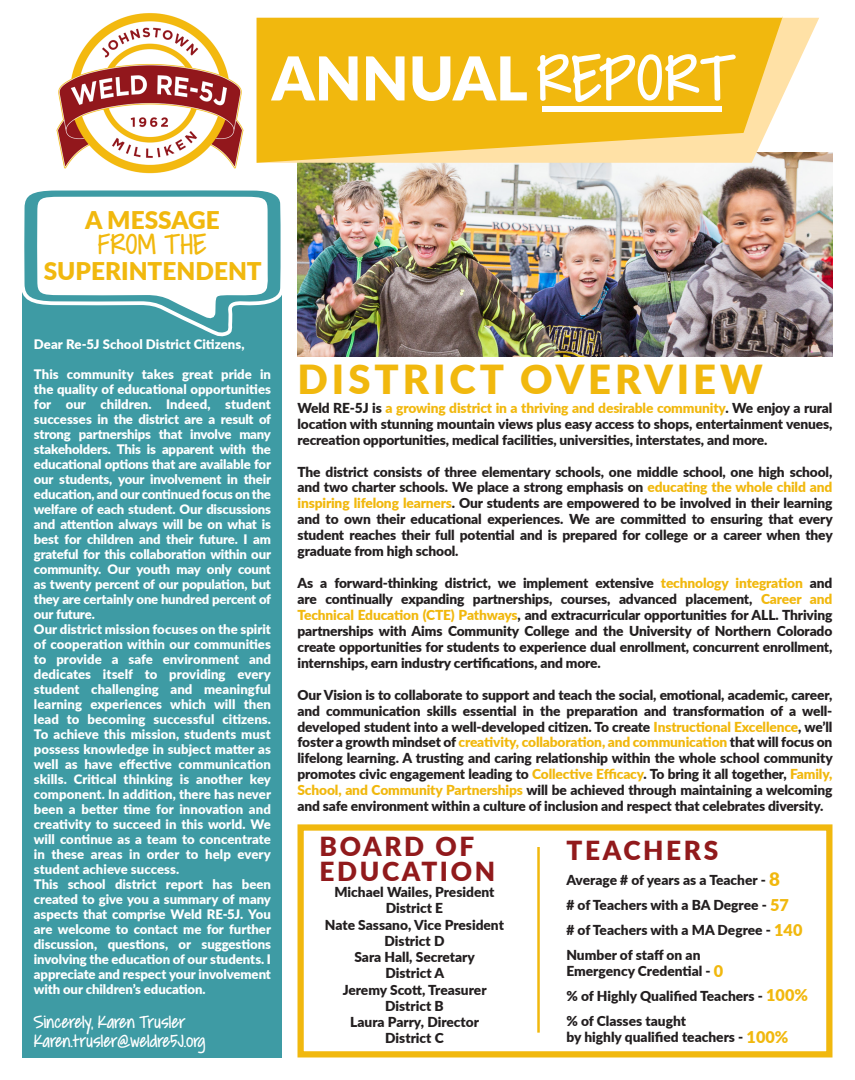
<style>
.page{position:relative;width:855px;height:1080px;background:#fff}
.page>*{position:absolute;margin:0;border:0;box-sizing:border-box;transform-origin:0 0}
.t1{font:900 60.5px "Lato";color:#fff}
.t2{font:900 40px "Lato";letter-spacing:.1em;color:#f1b80e}
.t3{font:32.5px "Covered By Your Grace";letter-spacing:.02em;color:#f1b80e}
.t4{font:900 26.25px/25px "Lato";letter-spacing:.1em;color:#911a1c}
.t5{font:900 24.38px "Lato";color:#f1b80e}
.t6{font:20px "Covered By Your Grace";letter-spacing:-.01em;color:#fff}
.t7{font:900 13.75px/16px "Lato";letter-spacing:-.005em;color:#231f20;text-align:center}
.t8{font:900 13.12px/15px "Lato";letter-spacing:-.005em;color:#fff;text-align:justify}
.s1{font-family:"Covered By Your Grace";font-weight:400;font-size:74px}
.s2{color:#f1b80e}
.s3{font-size:18.75px;color:#f1b80e}
.s4{font-size:16.25px;color:#f1b80e}
</style>
<div class="page">
<img style="left:298px;top:153px;width:534px;height:203px">
<div style="left:23px;top:280px;width:259px;height:778px;background:#3e9ba4"></div>
<svg style="left:783px;top:18px;width:36px;height:145px"></svg>
<svg style="left:257px;top:16px;width:526px;height:147px;background:#f2bf28"></svg>
<div style="left:542px;top:107px;width:180px;height:5px;background:#fff"></div>
<img style="left:56px;top:13px;width:188px;height:161px">
<svg style="left:22px;top:190px;width:260px;height:147px"></svg>
<div style="left:298px;top:824px;width:534px;height:234px;border:6px solid #f1b80e"></div>
<hr style="left:537px;top:847px;width:3px;height:186px;background:#f1b80e">
<p class="t1" style="left:272px;top:33px;width:466px">ANNUAL <span class="s1">REPORT</span></p>
<p class="t5" style="left:85px;top:202px;width:136px">A MESSAGE</p>
<p class="t3" style="left:98px;top:229px;width:110px">FROM THE</p>
<p class="t5" style="left:44px;top:253px;width:220px">SUPERINTENDENT</p>
<p class="t8" style="left:34px;top:336px;width:212px">Dear Re-5J School District Citizens,</p>
<p class="t8" style="left:34px;top:366px;width:239px">This community takes great pride in the quality of educational opportunities for our children. Indeed, student successes in the district are a result of strong partnerships that involve many stakeholders. This is apparent with the educational options that are available for our students, your involvement in their education, and our continued focus on the welfare of each student. Our discussions and attention always will be on what is best for children and their future. I am grateful for this collaboration within our community. Our youth may only count as twenty percent of our population, but they are certainly one hundred percent of our future.</p>
<p class="t8" style="left:34px;top:621px;width:239px">Our district mission focuses on the spirit of cooperation within our communities to provide a safe environment and dedicates itself to providing every student challenging and meaningful learning experiences which will then lead to becoming successful citizens.<br>To achieve this mission, students must possess knowledge in subject matter as well as have effective communication skills. Critical thinking is another key component. In addition, there has never been a better time for innovation and creativity to succeed in this world. We will continue as a team to concentrate in these areas in order to help every student achieve success.</p>
<p class="t8" style="left:34px;top:876px;width:239px">This school district report has been created to give you a summary of many aspects that comprise Weld RE-5J. You are welcome to contact me for further discussion, questions, or suggestions involving the education of our students. I appreciate and respect your involvement with our children’s education.</p>
<p class="t6" style="left:34px;top:1012px;width:153px">Sincerely, Karen Trusler</p>
<p class="t6" style="left:34px;top:1031px;width:173px">Karen.trusler@weldre5J.org</p>
<p class="t2" style="left:298px;top:349px;width:467px">DISTRICT OVERVIEW</p>
<p class="t7" style="left:298px;top:399px;width:536px;text-align:justify">Weld RE-5J is <span class="s2">a growing district in a thriving and desirable community</span>. We enjoy a rural location with stunning mountain views plus easy access to shops, entertainment venues, recreation opportunities, medical facilities, universities, interstates, and more.</p>
<p class="t7" style="left:298px;top:463px;width:537px;text-align:justify">The district consists of three elementary schools, one middle school, one high school, and two charter schools. We place a strong emphasis on <span class="s2">educating the whole child and inspiring lifelong learners</span>. Our students are empowered to be involved in their learning and to own their educational experiences. We are committed to ensuring that every student reaches their full potential and is prepared for college or a career when they graduate from high school.</p>
<p class="t7" style="left:298px;top:574px;width:536px;text-align:justify">As a forward-thinking district, we implement extensive <span class="s2">technology integration</span> and are continually expanding partnerships, courses, advanced placement, <span class="s2">Career and Technical Education (CTE) Pathways</span>, and extracurricular opportunities for ALL. Thriving partnerships with Aims Community College and the University of Northern Colorado create opportunities for students to experience dual enrollment, concurrent enrollment, internships, earn industry certifications, and more.</p>
<p class="t7" style="left:298px;top:686px;width:537px;text-align:justify">Our Vision is to collaborate to support and teach the social, emotional, academic, career, and communication skills essential in the preparation and transformation of a well&shy;developed student into a well-developed citizen. To create <span class="s2">Instructional Excellence</span>, we’ll foster a growth mindset of <span class="s2">creativity, collaboration, and communication</span> that will focus on lifelong learning. A trusting and caring relationship within the whole school community promotes civic engagement leading to <span class="s2">Collective Efficacy</span>. To bring it all together, <span class="s2">Family, School, and Community Partnerships</span> will be achieved through maintaining a welcoming and safe environment within a culture of inclusion and respect that celebrates diversity.</p>
<p class="t4" style="left:320px;top:833px;width:177px">BOARD OF<br>EDUCATION</p>
<p class="t7" style="left:335px;top:883px;width:161px">Michael Wailes, President<br>District E</p>
<p class="t7" style="left:325px;top:916px;width:181px">Nate Sassano, Vice President<br>District D</p>
<p class="t7" style="left:354px;top:948px;width:122px">Sara Hall, Secretary<br>District A</p>
<p class="t7" style="left:343px;top:981px;width:145px">Jeremy Scott, Treasurer<br>District B</p>
<p class="t7" style="left:350px;top:1013px;width:130px">Laura Parry, Director<br>District C</p>
<p class="t4" style="left:566px;top:836px;width:153px">TEACHERS</p>
<p class="t7" style="left:566px;top:871px;width:215px">Average # of years as a Teacher - <span class="s3">8</span></p>
<p class="t7" style="left:566px;top:896px;width:224px"># of Teachers with a BA Degree - <span class="s4">57</span></p>
<p class="t7" style="left:566px;top:921px;width:237px"># of Teachers with a MA Degree - <span class="s4">140</span></p>
<p class="t7" style="left:566px;top:946px;width:158px;text-align:left">Number of staff on an<br>Emergency Credential - <span class="s4">0</span></p>
<p class="t7" style="left:566px;top:987px;width:243px">% of Highly Qualified Teachers - <span class="s4">100%</span></p>
<p class="t7" style="left:566px;top:1012px;width:224px;text-align:left">% of Classes taught<br>by highly qualified teachers - <span class="s4">100%</span></p>
</div>
